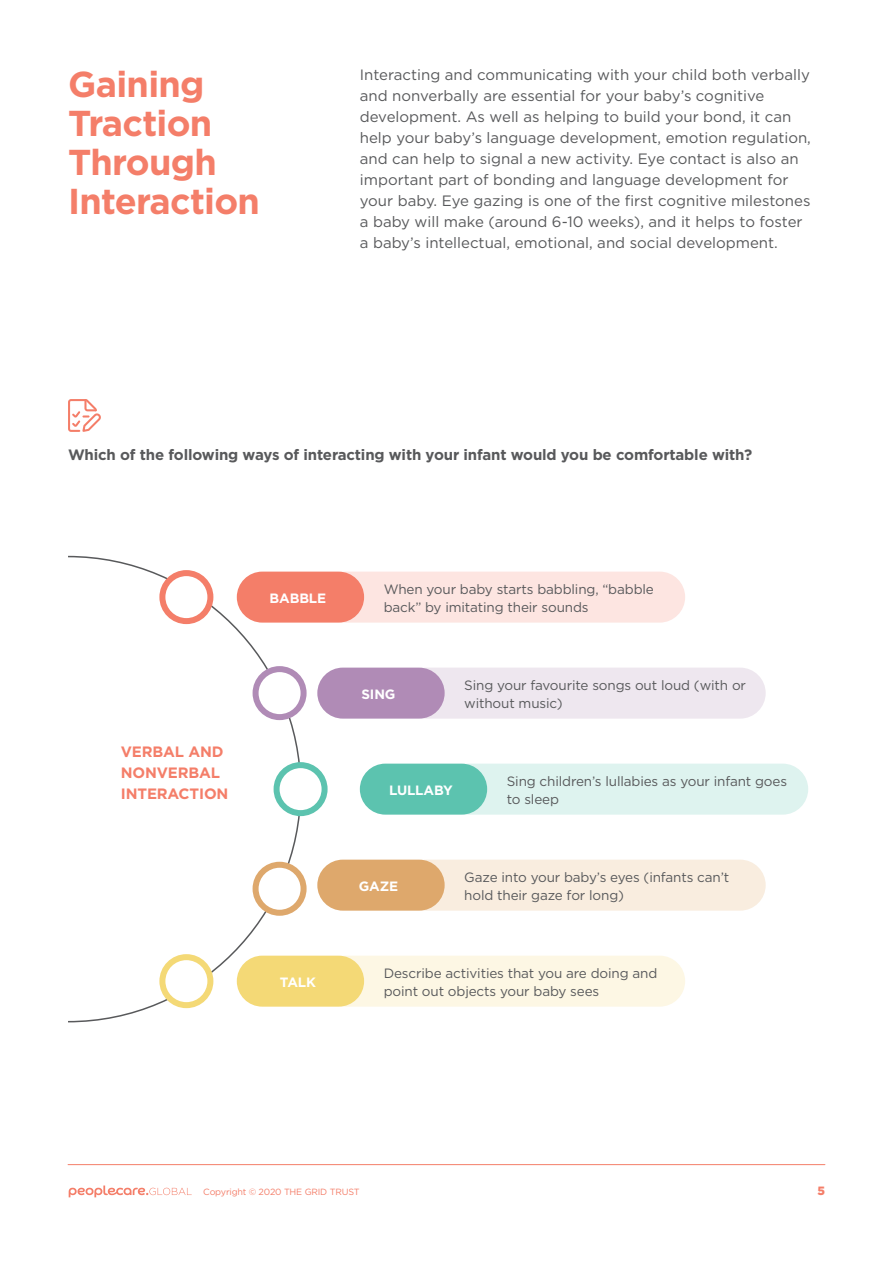
<style>
.page{position:relative;width:893px;height:1263px;background:#fff}
.page>*{position:absolute;margin:0;border:0;box-sizing:border-box;transform-origin:0 0}
.t1{font:700 36px/39px "Gotham";letter-spacing:-.02em;color:#f47e69}
.t2{font:15px/21px "Gotham";color:#58595b}
.t3{font:700 15px "Gotham";letter-spacing:-.01em;color:#58595b}
.t4{font:700 15px/21px "Gotham";letter-spacing:-.01em;color:#f47e69}
.t5{font:13.5px/18px "Gotham";letter-spacing:-.01em;color:#58595b}
.t6{font:700 13.5px "Gotham";letter-spacing:-.01em;color:#fff}
.t7{font:900 12px "Gotham";color:#f47e69}
.t8{font:9px "Gotham";letter-spacing:-.02em;color:#f47e69}
</style>
<div class="page">
<svg style="left:68px;top:399px;width:33px;height:33px"></svg>
<div style="left:321px;top:572px;width:364px;height:51px;background:#fde5e1;border-radius:26px"></div>
<div style="left:237px;top:572px;width:127px;height:51px;background:#f47e69;border-radius:26px"></div>
<div style="left:401px;top:668px;width:365px;height:51px;background:#eee7ef;border-radius:26px"></div>
<div style="left:317px;top:668px;width:128px;height:51px;background:#b08bb6;border-radius:26px"></div>
<div style="left:444px;top:764px;width:364px;height:51px;background:#def3ef;border-radius:26px"></div>
<div style="left:360px;top:764px;width:127px;height:51px;background:#5cc3af;border-radius:26px"></div>
<div style="left:401px;top:860px;width:365px;height:51px;background:#f9eddf;border-radius:26px"></div>
<div style="left:317px;top:860px;width:128px;height:51px;background:#dea86c;border-radius:26px"></div>
<div style="left:321px;top:956px;width:364px;height:51px;background:#fdf7e4;border-radius:26px"></div>
<div style="left:237px;top:956px;width:127px;height:51px;background:#f4d976;border-radius:26px"></div>
<svg style="left:68px;top:555px;width:234px;height:468px"></svg>
<div style="left:162px;top:573px;width:48px;height:48px;background:#fff;border-radius:50%"></div>
<div style="left:159px;top:570px;width:54px;height:54px;border:6px solid #f47e69;border-radius:50%"></div>
<div style="left:256px;top:669px;width:48px;height:48px;background:#fff;border-radius:50%"></div>
<div style="left:253px;top:666px;width:54px;height:54px;border:6px solid #b08bb6;border-radius:50%"></div>
<div style="left:277px;top:765px;width:48px;height:48px;background:#fff;border-radius:50%"></div>
<div style="left:274px;top:762px;width:54px;height:54px;border:6px solid #5cc3af;border-radius:50%"></div>
<div style="left:256px;top:865px;width:48px;height:48px;background:#fff;border-radius:50%"></div>
<div style="left:253px;top:862px;width:54px;height:54px;border:6px solid #dea86c;border-radius:50%"></div>
<div style="left:162px;top:957px;width:48px;height:48px;background:#fff;border-radius:50%"></div>
<div style="left:159px;top:954px;width:54px;height:54px;border:6px solid #f4d976;border-radius:50%"></div>
<hr style="left:68px;top:1164px;width:757px;height:1px;background:#f47e69">
<svg style="left:69px;top:1185px;width:123px;height:12px"></svg>
<h1 class="t1" style="left:68px;top:64px;width:193px">Gaining<br>Traction<br>Through<br>Interaction</h1>
<p class="t2" style="left:360px;top:64px;width:453px">Interacting and communicating with your child both verbally and nonverbally are essential for your baby’s cognitive development. As well as helping to build your bond, it can help your baby’s language development, emotion regulation, and can help to signal a new activity. Eye contact is also an important part of bonding and language development for your baby. Eye gazing is one of the first cognitive milestones a baby will make (around 6-10 weeks), and it helps to foster a baby’s intellectual, emotional, and social development.</p>
<p class="t3" style="left:68px;top:445px;width:686px">Which of the following ways of interacting with your infant would you be comfortable with?</p>
<p class="t4" style="left:121px;top:741px;width:109px">VERBAL AND<br>NONVERBAL<br>INTERACTION</p>
<p class="t6" style="left:270px;top:589px;width:58px">BABBLE</p>
<p class="t6" style="left:280px;top:973px;width:38px">TALK</p>
<p class="t5" style="left:384px;top:579px;width:272px">When your baby starts babbling, “babble back” by imitating their sounds</p>
<p class="t6" style="left:361px;top:685px;width:36px">SING</p>
<p class="t5" style="left:464px;top:675px;width:283px">Sing your favourite songs out loud (with or without music)</p>
<p class="t6" style="left:389px;top:781px;width:65px">LULLABY</p>
<p class="t5" style="left:507px;top:771px;width:282px">Sing children’s lullabies as your infant goes to sleep</p>
<p class="t6" style="left:359px;top:877px;width:41px">GAZE</p>
<p class="t5" style="left:464px;top:867px;width:267px">Gaze into your baby’s eyes (infants can’t hold their gaze for long)</p>
<p class="t5" style="left:384px;top:963px;width:275px">Describe activities that you are doing and point out objects your baby sees</p>
<p class="t8" style="left:203px;top:1186px;width:158px">Copyright © 2020 THE GRID TRUST</p>
<p class="t7" style="left:817px;top:1182px;width:9px">5</p>
</div>
